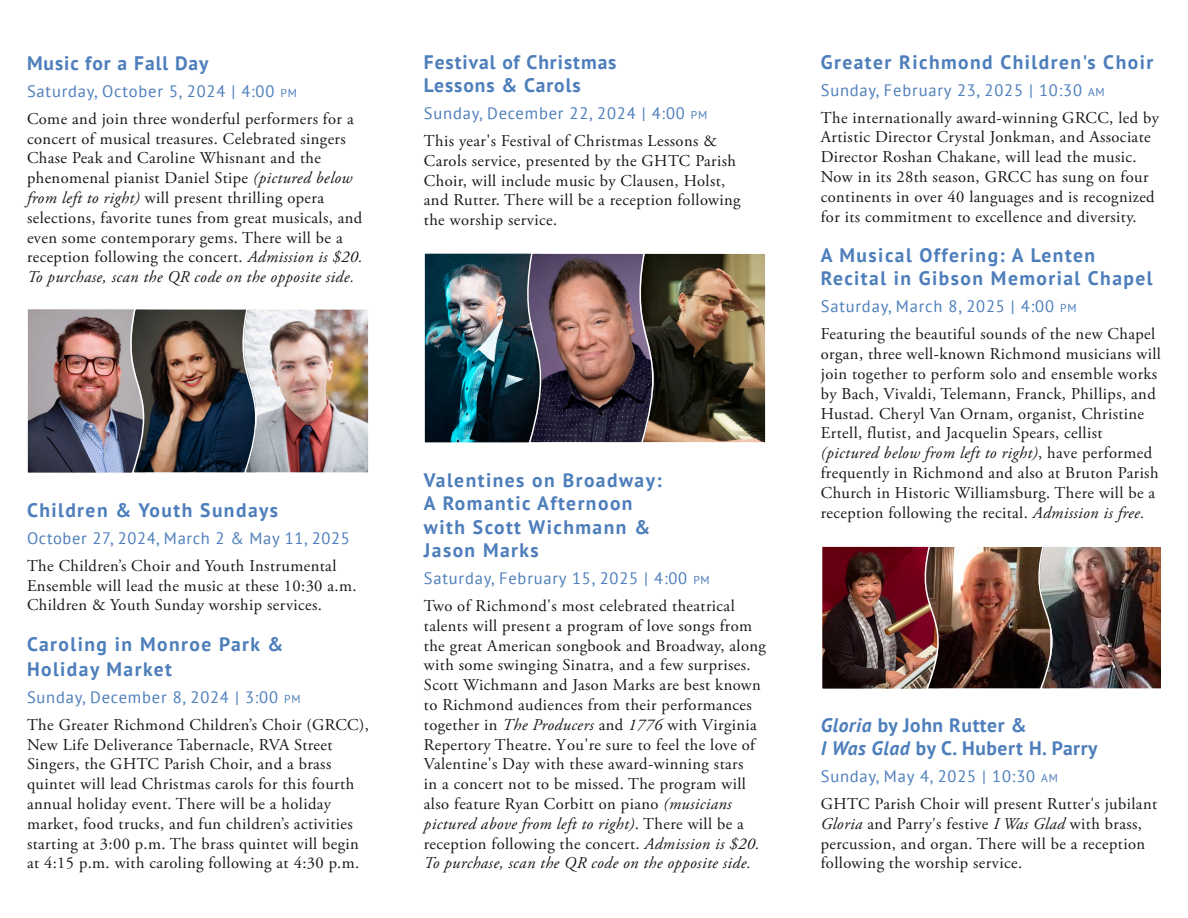
<style>
.page{position:relative;width:1188px;height:918px;background:#fff}
.page>*{position:absolute;margin:0;border:0;box-sizing:border-box;transform-origin:0 0}
.t1{font:700 19.5px/23.4px "PT Sans";letter-spacing:.075em;color:#4d7ebb}
.t2{font:700 19.5px/23.4px "PT Sans";letter-spacing:.05em;color:#4d7ebb}
.t3{font:700 19.5px "PT Sans";letter-spacing:.03em;color:#4d7ebb}
.t4{font:16.5px/19.8px "Adobe Garamond Pro";letter-spacing:.025em;color:#171713}
.t5{font:16.5px "PT Sans";letter-spacing:.05em;color:#4d7ebb}
.s1{font-size:11.55px}
.s2{font-style:italic}
.s3{font-family:"EB Garamond"}
</style>
<div class="page">
<img style="left:27px;top:309px;width:342px;height:164px">
<img style="left:424px;top:253px;width:342px;height:190px">
<img style="left:822px;top:546px;width:339px;height:143px">
<p class="t2" style="left:27px;top:51px;width:183px">Music for a Fall Day</p>
<p class="t5" style="left:27px;top:80px;width:271px">Saturday, October 5, 2024 | 4:00 <span class="s1">PM</span></p>
<p class="t4" style="left:27px;top:109px;width:337px">Come and join three wonderful performers for a concert of musical treasures. Celebrated singers Chase Peak and Caroline Whisnant and the phenomenal pianist Daniel Stipe <span class="s2">(pictured below from left to right)</span> will present thrilling opera selections, favorite tunes from great musicals, and even some contemporary gems. There will be a reception following the concert. <span class="s2">Admission is $20.<br>To purchase, scan the QR code on the opposite side.</span></p>
<p class="t2" style="left:424px;top:50px;width:194px">Festival of Christmas<br>Lessons &amp; Carols</p>
<p class="t5" style="left:424px;top:103px;width:285px">Sunday, December 22, 2024 | 4:00 <span class="s1">PM</span></p>
<p class="t4" style="left:424px;top:131px;width:318px">This year's Festival of Christmas Lessons &amp; Carols service, presented by the GHTC Parish Choir, will include music by Clausen, Holst, and Rutter. There will be a reception following the worship service.</p>
<p class="t1" style="left:27px;top:498px;width:253px">Children &amp; Youth Sundays</p>
<p class="t5" style="left:27px;top:527px;width:324px">October 27, 2024, March 2 &amp; May 11, 2025</p>
<p class="t4" style="left:27px;top:556px;width:331px">The Children’s Choir and Youth Instrumental<br>Ensemble will lead the music at these 10:30 a.m.<br>Children &amp; Youth Sunday worship services.</p>
<p class="t1" style="left:27px;top:631px;width:258px;line-height:25.2px">Caroling in Monroe Park &amp;<br>Holiday Market</p>
<p class="t5" style="left:27px;top:686px;width:275px">Sunday, December 8, 2024 | 3:00 <span class="s1">PM</span></p>
<p class="t4" style="left:27px;top:715px;width:343px">The Greater Richmond Children’s Choir (GRCC), New Life Deliverance Tabernacle, RVA Street Singers, the GHTC Parish Choir, and a brass quintet will lead Christmas carols for this fourth annual holiday event. There will be a holiday market, food trucks, and fun children’s activities starting at 3:00 p.m. The brass quintet will begin at 4:15 p.m. with caroling following at 4:30 p.m.</p>
<p class="t1" style="left:424px;top:468px;width:239px">Valentines on Broadway:<br>A Romantic Afternoon with Scott Wichmann &amp;<br>Jason Marks</p>
<p class="t5" style="left:424px;top:568px;width:287px">Saturday, February 15, 2025 | 4:00 <span class="s1">PM</span></p>
<p class="t4" style="left:424px;top:596px;width:344px">Two of Richmond's most celebrated theatrical talents will present a program of love songs from the great American songbook and Broadway, along with some swinging Sinatra, and a few surprises.<br>Scott Wichmann and Jason Marks are best known to Richmond audiences from their performances together in <span class="s2">The Producers</span> and <span class="s2">1776</span> with Virginia Repertory Theatre. You're sure to feel the love of Valentine's Day with these award-winning stars<br>in a concert not to be missed. The program will also feature Ryan Corbitt on piano <span class="s2">(musicians pictured above from left to right)</span>. There will be a reception following the concert. <span class="s2">Admission is $20.<br>To purchase, scan the QR code on the opposite side.</span></p>
<p class="t1" style="left:821px;top:50px;width:334px">Greater Richmond Children's Choir</p>
<p class="t5" style="left:821px;top:79px;width:285px">Sunday, February 23, 2025 | 10:30 <span class="s1">AM</span></p>
<p class="t4" style="left:821px;top:108px;width:340px">The internationally award-winning GRCC, led by Artistic Director Crystal Jonkman, and Associate Director Roshan Chakane, will lead the music.<br>Now in its 28th season, GRCC has sung on four continents in over 40 languages and is recognized for its commitment to excellence and diversity.</p>
<p class="t1" style="left:821px;top:243px;width:333px">A Musical Offering: A Lenten<br>Recital in Gibson Memorial Chapel</p>
<p class="t5" style="left:821px;top:296px;width:257px">Saturday, March 8, 2025 | 4:00 <span class="s1">PM</span></p>
<p class="t4" style="left:821px;top:325px;width:342px">Featuring the beautiful sounds of the new Chapel organ, three well-known Richmond musicians will join together to perform solo and ensemble works by Bach, Vivaldi, Telemann, Franck, Phillips, and Hustad. Cheryl Van Ornam, organist, Christine Ertell, flutist, and Jacquelin Spears, cellist <span class="s2">(pictured below from left to right)</span>, have performed frequently in Richmond and also at Bruton Parish Church in Historic Williamsburg. There will be a reception following the recital. <span class="s2">Admission is free.</span></p>
<p class="t3" style="left:821px;top:712px;width:207px"><span class="s2">Gloria</span> by John Rutter &amp;</p>
<p class="t3" style="left:821px;top:735px;width:278px"><span class="s2">I Was Glad</span> by C. Hubert H. Parry</p>
<p class="t5" style="left:821px;top:766px;width:239px">Sunday, May 4, 2025 | 10:30 <span class="s1">AM</span></p>
<p class="t4" style="left:821px;top:794px;width:338px">GHTC Parish Choir will present Rutter<span class="s3">'</span>s jubilant <span class="s2">Gloria</span> and Parry<span class="s3">'</span>s festive <span class="s2">I Was Glad</span> with brass, percussion, and organ. There will be a reception following the worship service.</p>
</div>
